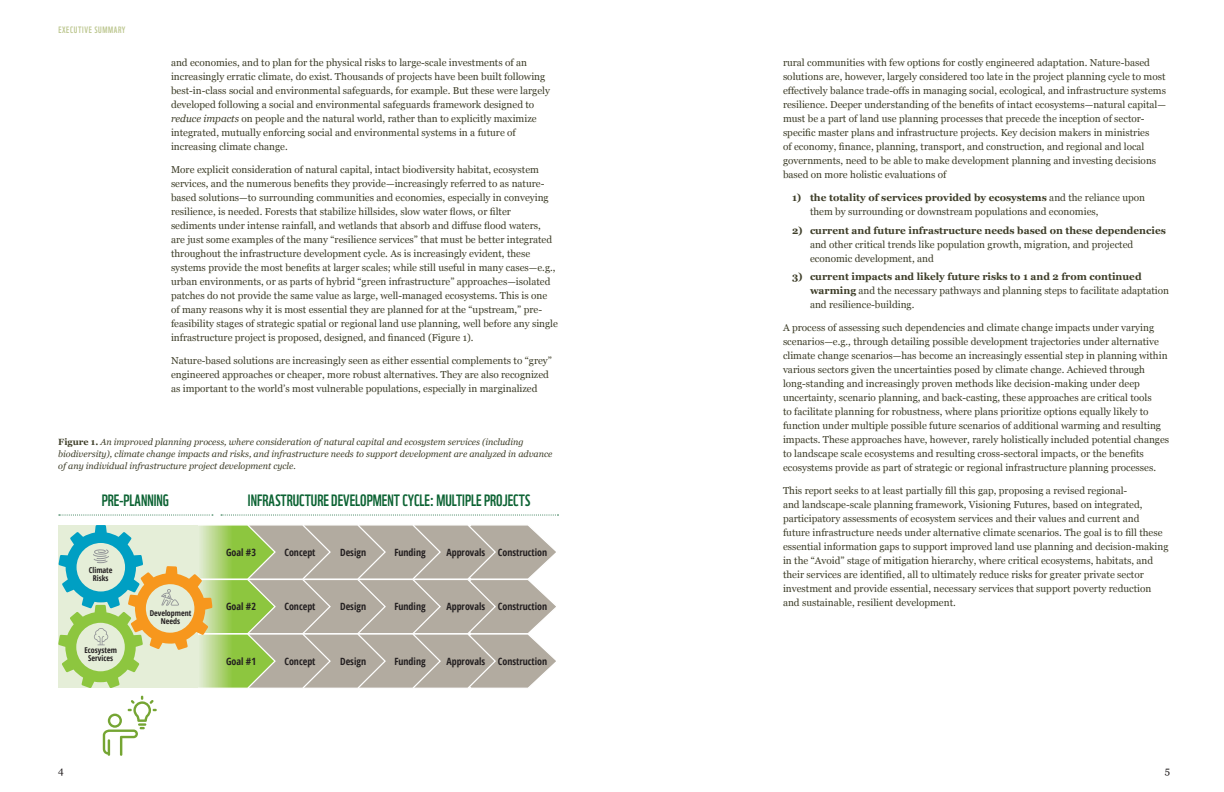
<style>
.page{position:relative;width:1224px;height:792px;background:#fff}
.page>*{position:absolute;margin:0;border:0;box-sizing:border-box;transform-origin:0 0}
.Sub_1{font:16px "WWF";color:#0c6333}
.Body_1{font:10px/14px "Georgia";color:#3e3e29}
.Bullets_1{font:10px/14px "Georgia";color:#3e3e29}
.t1{font:700 10px "Open Sans Condensed";color:#231f20}
.t2{font:10px "Georgia";color:#231f20}
.Figure_titles{font:italic 9px/12px "Georgia";color:#3e3e29}
.t3{font:9px "WWF";letter-spacing:.07em;color:#bdc790}
.t4{font:700 8px/8px "Open Sans Condensed";color:#231f20;text-align:center}
.s1{font-style:italic}
.s2{font-weight:700;font-style:normal}
.s3{font-weight:700}
</style>
<div class="page">
<svg style="left:58px;top:525px;width:498px;height:163px"></svg>
<svg style="left:59px;top:515px;width:154px;height:1px"></svg>
<svg style="left:221px;top:515px;width:338px;height:1px"></svg>
<svg style="left:103px;top:696px;width:54px;height:60px"></svg>
<p class="t3" style="left:58px;top:23px;width:69px">EXECUTIVE SUMMARY</p>
<p class="Body_1" style="left:171px;top:56px;width:380px">and economies, and to plan for the physical risks to large-scale investments of an increasingly erratic climate, do exist. Thousands of projects have been built following best-in-class social and environmental safeguards, for example. But these were largely developed following a social and environmental safeguards framework designed to <span class="s1">reduce impacts</span> on people and the natural world, rather than to explicitly maximize integrated, mutually enforcing social and environmental systems in a future of increasing climate change.</p>
<p class="Body_1" style="left:171px;top:163px;width:388px">More explicit consideration of natural capital, intact biodiversity habitat, ecosystem services, and the numerous benefits they provide—increasingly referred to as nature&shy;based solutions—to surrounding communities and economies, especially in conveying resilience, is needed. Forests that stabilize hillsides, slow water flows, or filter sediments under intense rainfall, and wetlands that absorb and diffuse flood waters,<br>are just some examples of the many “resilience services” that must be better integrated throughout the infrastructure development cycle. As is increasingly evident, these systems provide the most benefits at larger scales; while still useful in many cases—e.g., urban environments, or as parts of hybrid “green infrastructure” approaches—isolated patches do not provide the same value as large, well-managed ecosystems. This is one of many reasons why it is most essential they are planned for at the “upstream,” pre&shy;feasibility stages of strategic spatial or regional land use planning, well before any single infrastructure project is proposed, designed, and financed (Figure 1).</p>
<p class="Body_1" style="left:171px;top:354px;width:383px">Nature-based solutions are increasingly seen as either essential complements to “grey” engineered approaches or cheaper, more robust alternatives. They are also recognized as important to the world’s most vulnerable populations, especially in marginalized</p>
<p class="Figure_titles" style="left:58px;top:436px;width:496px"><span class="s2">Figure 1.</span> An improved planning process, where consideration of natural capital and ecosystem services (including biodiversity), climate change impacts and risks, and infrastructure needs to support development are analyzed in advance of any individual infrastructure project development cycle.</p>
<p class="Sub_1" style="left:102px;top:487px;width:69px">PRE-PLANNING</p>
<p class="Sub_1" style="left:248px;top:487px;width:284px">INFRASTRUCTURE DEVELOPMENT CYCLE: MULTIPLE PROJECTS</p>
<p class="t4" style="left:89px;top:566px;width:25px">Climate</p>
<p class="t4" style="left:93px;top:574px;width:17px">Risks</p>
<p class="t4" style="left:85px;top:646px;width:34px">Ecosystem<br>Services</p>
<p class="t4" style="left:150px;top:609px;width:43px">Development<br>Needs</p>
<p class="t1" style="left:226px;top:545px;width:31px">Goal #3</p>
<p class="t1" style="left:284px;top:545px;width:33px">Concept</p>
<p class="t1" style="left:340px;top:545px;width:27px">Design</p>
<p class="t1" style="left:394px;top:545px;width:33px">Funding</p>
<p class="t1" style="left:446px;top:545px;width:40px">Approvals</p>
<p class="t1" style="left:498px;top:545px;width:51px">Construction</p>
<p class="t1" style="left:226px;top:600px;width:31px">Goal #2</p>
<p class="t1" style="left:284px;top:600px;width:33px">Concept</p>
<p class="t1" style="left:340px;top:600px;width:27px">Design</p>
<p class="t1" style="left:394px;top:600px;width:33px">Funding</p>
<p class="t1" style="left:446px;top:600px;width:40px">Approvals</p>
<p class="t1" style="left:498px;top:600px;width:51px">Construction</p>
<p class="t1" style="left:226px;top:654px;width:31px">Goal #1</p>
<p class="t1" style="left:284px;top:654px;width:33px">Concept</p>
<p class="t1" style="left:340px;top:654px;width:27px">Design</p>
<p class="t1" style="left:394px;top:654px;width:33px">Funding</p>
<p class="t1" style="left:446px;top:654px;width:40px">Approvals</p>
<p class="t1" style="left:498px;top:654px;width:51px">Construction</p>
<p class="Body_1" style="left:783px;top:56px;width:385px">rural communities with few options for costly engineered adaptation. Nature-based solutions are, however, largely considered too late in the project planning cycle to most effectively balance trade-offs in managing social, ecological, and infrastructure systems resilience. Deeper understanding of the benefits of intact ecosystems—natural capital— must be a part of land use planning processes that precede the inception of sector&shy;specific master plans and infrastructure projects. Key decision makers in ministries<br>of economy, finance, planning, transport, and construction, and regional and local governments, need to be able to make development planning and investing decisions based on more holistic evaluations of</p>
<p class="Bullets_1" style="left:810px;top:191px;width:337px;text-indent:-18px"><span class="s3">1) the totality of services provided by ecosystems</span> and the reliance upon them by surrounding or downstream populations and economies,</p>
<p class="Bullets_1" style="left:810px;top:223px;width:357px;text-indent:-18px"><span class="s3">2) current and future infrastructure needs based on these dependencies </span>and other critical trends like population growth, migration, and projected economic development, and</p>
<p class="Bullets_1" style="left:810px;top:270px;width:361px;text-indent:-18px"><span class="s3">3) current impacts and likely future risks to 1 and 2 from continued warming</span> and the necessary pathways and planning steps to facilitate adaptation and resilience-building.</p>
<p class="Body_1" style="left:783px;top:321px;width:388px">A process of assessing such dependencies and climate change impacts under varying scenarios—e.g., through detailing possible development trajectories under alternative climate change scenarios—has become an increasingly essential step in planning within various sectors given the uncertainties posed by climate change. Achieved through long-standing and increasingly proven methods like decision-making under deep uncertainty, scenario planning, and back-casting, these approaches are critical tools<br>to facilitate planning for robustness, where plans prioritize options equally likely to function under multiple possible future scenarios of additional warming and resulting impacts. These approaches have, however, rarely holistically included potential changes to landscape scale ecosystems and resulting cross-sectoral impacts, or the benefits ecosystems provide as part of strategic or regional infrastructure planning processes.</p>
<p class="Body_1" style="left:783px;top:484px;width:387px">This report seeks to at least partially fill this gap, proposing a revised regional-<br>and landscape-scale planning framework, Visioning Futures, based on integrated, participatory assessments of ecosystem services and their values and current and future infrastructure needs under alternative climate scenarios. The goal is to fill these essential information gaps to support improved land use planning and decision-making in the “Avoid” stage of mitigation hierarchy, where critical ecosystems, habitats, and their services are identified, all to ultimately reduce risks for greater private sector investment and provide essential, necessary services that support poverty reduction and sustainable, resilient development.</p>
<p class="t2" style="left:58px;top:764px;width:7px">4</p>
<p class="t2" style="left:1165px;top:764px;width:7px">5</p>
</div>
